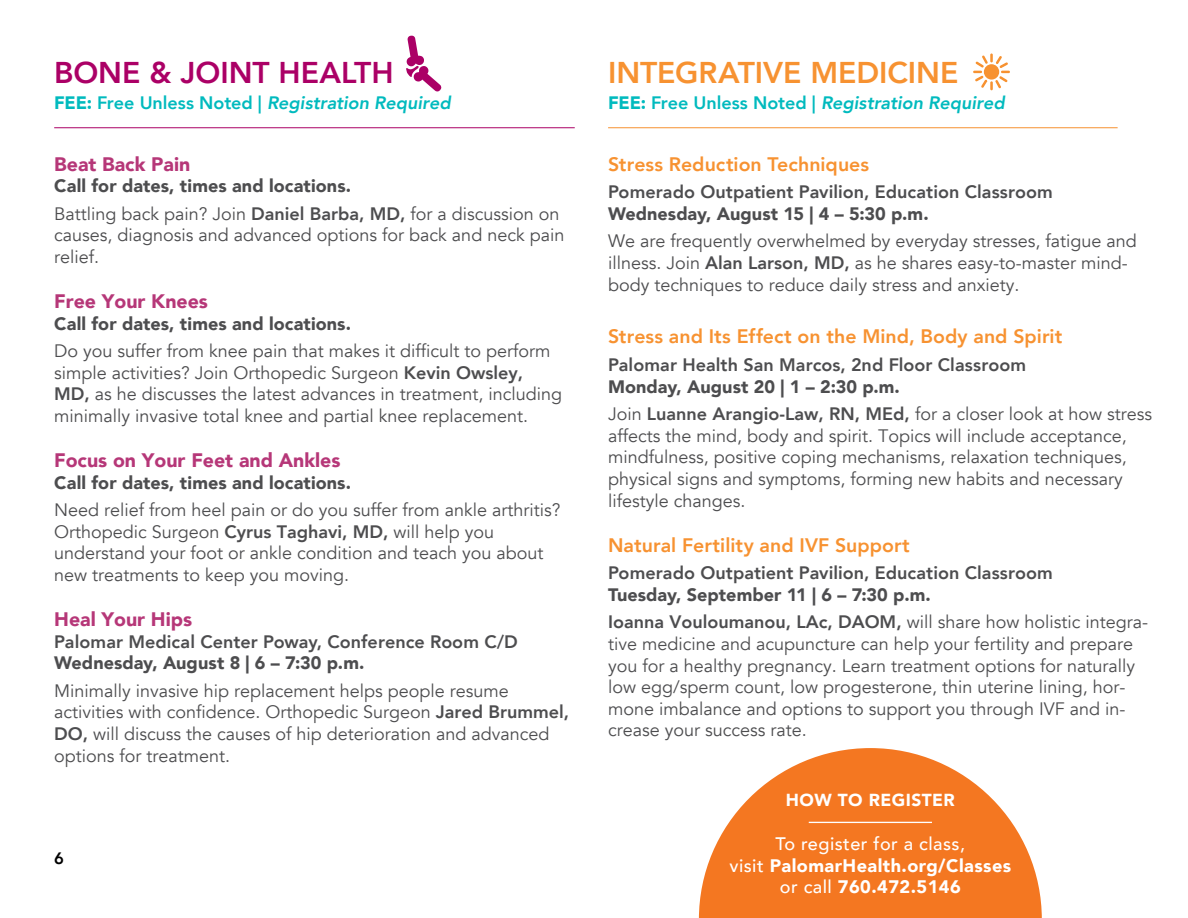
<style>
.page{position:relative;width:1188px;height:918px;background:#fff}
.page>*{position:absolute;margin:0;border:0;box-sizing:border-box;transform-origin:0 0}
.t1{font:800 30px "Avenir";color:#f79231}
.t2{font:800 30px "Avenir";color:#ab0066}
.t3{font:800 19.5px "Avenir";letter-spacing:.005em;color:#f79231}
.t4{font:900 19.5px "Avenir";color:#b63778}
.t5{font:900 18.15px/21.8px "Avenir";letter-spacing:.025em;color:#fff;text-align:center}
.t6{font:18px/21.6px "Avenir";color:#4d4d4f}
.t7{font:900 18px/27.6px "Avenir";letter-spacing:.005em;color:#4d4d4f}
.t8{font:800 18px "Avenir";letter-spacing:.005em;color:#4d4d4f}
.t9{font:italic 800 18px "Avenir";color:#00babe}
.t10{font:900 17.4px "Avenir";letter-spacing:.025em;color:#fff}
.t11{font:800 16.5px "Avenir";color:#000}
.s1{font-weight:900;font-style:normal}
.s2{font-style:normal}
.s3{font-weight:900}
.s4{font-weight:800}
.s5{font-weight:400}
.s6{font-weight:500}
</style>
<div class="page">
<svg style="left:406px;top:35px;width:36px;height:57px"></svg>
<hr style="left:54px;top:127px;width:521px;height:1px;background:#ab0066">
<hr style="left:608px;top:127px;width:510px;height:1px;background:#f79231">
<svg style="left:973px;top:53px;width:37px;height:37px"></svg>
<svg style="left:699px;top:748px;width:343px;height:170px;fill:#f47721"></svg>
<hr style="left:809px;top:822px;width:123px;height:1px;background:#fff">
<h1 class="t2" style="left:54px;top:50px;width:341px">BONE &amp; JOINT HEALTH</h1>
<p class="t9" style="left:54px;top:92px;width:398px"><span class="s1">FEE:</span> <span class="s2">Free Unless Noted |</span> Registration Required</p>
<p class="t4" style="left:54px;top:147px;width:138px">Beat Back Pain</p>
<p class="t6" style="left:54px;top:173px;width:507px;line-height:27.6px"><span class="s3">Call for dates, times and locations.<br></span>Battling back pain? Join <span class="s4">Daniel Barba, MD,</span> for a discussion on</p>
<p class="t6" style="left:54px;top:225px;width:512px">causes, diagnosis and advanced options for back and neck pain relief.</p>
<p class="t4" style="left:54px;top:285px;width:155px">Free Your Knees</p>
<p class="t7" style="left:54px;top:309px;width:298px">Call for dates, times and locations.</p>
<p class="t6" style="left:54px;top:341px;width:509px">Do you suffer from knee pain that makes it difficult to perform simple activities? Join Orthopedic Surgeon <span class="s4">Kevin Owsley, MD,</span> as he discusses the latest advances in treatment, including minimally invasive total knee and partial knee replacement.</p>
<p class="t4" style="left:54px;top:444px;width:288px">Focus on Your Feet and Ankles</p>
<p class="t7" style="left:54px;top:468px;width:298px">Call for dates, times and locations.</p>
<p class="t6" style="left:54px;top:500px;width:508px">Need relief from heel pain or do you suffer from ankle arthritis?<br>Orthopedic Surgeon <span class="s4">Cyrus Taghavi, MD,</span> will help you understand your foot or ankle condition and teach you about new treatments to keep you moving.</p>
<p class="t4" style="left:54px;top:603px;width:139px">Heal Your Hips</p>
<p class="t8" style="left:54px;top:627px;width:465px">Palomar Medical Center Poway, Conference Room C/D</p>
<p class="t7" style="left:54px;top:649px;width:312px">Wednesday, August 8 | 6 – 7:30 p.m.</p>
<p class="t6" style="left:54px;top:680px;width:516px">Minimally invasive hip replacement helps people resume activities with confidence. Orthopedic Surgeon <span class="s4">Jared Brummel, DO,</span> will discuss the causes of hip deterioration and advanced options for treatment.</p>
<p class="t11" style="left:54px;top:845px;width:11px">6</p>
<h1 class="t1" style="left:608px;top:50px;width:352px">INTEGRATIVE MEDICINE</h1>
<p class="t9" style="left:608px;top:92px;width:398px"><span class="s1">FEE:</span> <span class="s2">Free Unless Noted |</span> Registration Required</p>
<p class="t3" style="left:608px;top:149px;width:263px">Stress Reduction Techniques</p>
<p class="t8" style="left:608px;top:178px;width:446px">Pomerado Outpatient Pavilion, Education Classroom</p>
<p class="t7" style="left:608px;top:199px;width:322px">Wednesday, August 15 | 4 – 5:30 p.m.</p>
<p class="t6" style="left:608px;top:231px;width:530px">We are frequently overwhelmed by everyday stresses, fatigue and illness. Join <span class="s4">Alan Larson, MD,</span> as he shares easy-to-master mind&shy;body techniques to reduce daily stress and anxiety.</p>
<p class="t3" style="left:608px;top:321px;width:456px">Stress and Its Effect on the Mind, Body and Spirit</p>
<p class="t8" style="left:608px;top:351px;width:420px">Palomar Health San Marcos, 2nd Floor Classroom</p>
<p class="t6" style="left:608px;top:373px;width:545px;line-height:27.6px"><span class="s3">Monday, August 20 | 1 – 2:30 p.m.<br></span>Join <span class="s4">Luanne Arangio-Law, RN, MEd,</span> for a closer look at how stress</p>
<p class="t6" style="left:608px;top:425px;width:520px">affects the mind, body and spirit. Topics will include acceptance, mindfulness, positive coping mechanisms, relaxation techniques, physical signs and symptoms, forming new habits and necessary lifestyle changes.</p>
<p class="t3" style="left:608px;top:530px;width:303px">Natural Fertility and IVF Support</p>
<p class="t8" style="left:608px;top:559px;width:446px">Pomerado Outpatient Pavilion, Education Classroom</p>
<p class="t7" style="left:608px;top:580px;width:542px">Tuesday, September 11 | 6 – 7:30 p.m.<br><span class="s4">Ioanna Vouloumanou, LAc, DAOM,</span> <span class="s5">will share how holistic integra-</span></p>
<p class="t6" style="left:608px;top:633px;width:528px">tive medicine and acupuncture can help your fertility and prepare you for a healthy pregnancy. Learn treatment options for naturally low egg/sperm count, low progesterone, thin uterine lining, hor&shy;mone imbalance and options to support you through IVF and in&shy;crease your success rate.</p>
<p class="t10" style="left:786px;top:785px;width:170px">HOW TO REGISTER</p>
<p class="t5" style="left:730px;top:832px;width:283px"><span class="s6">To register for a class,<br>visit</span> PalomarHealth.org/Classes <span class="s6">or call</span> 760.472.5146</p>
</div>
